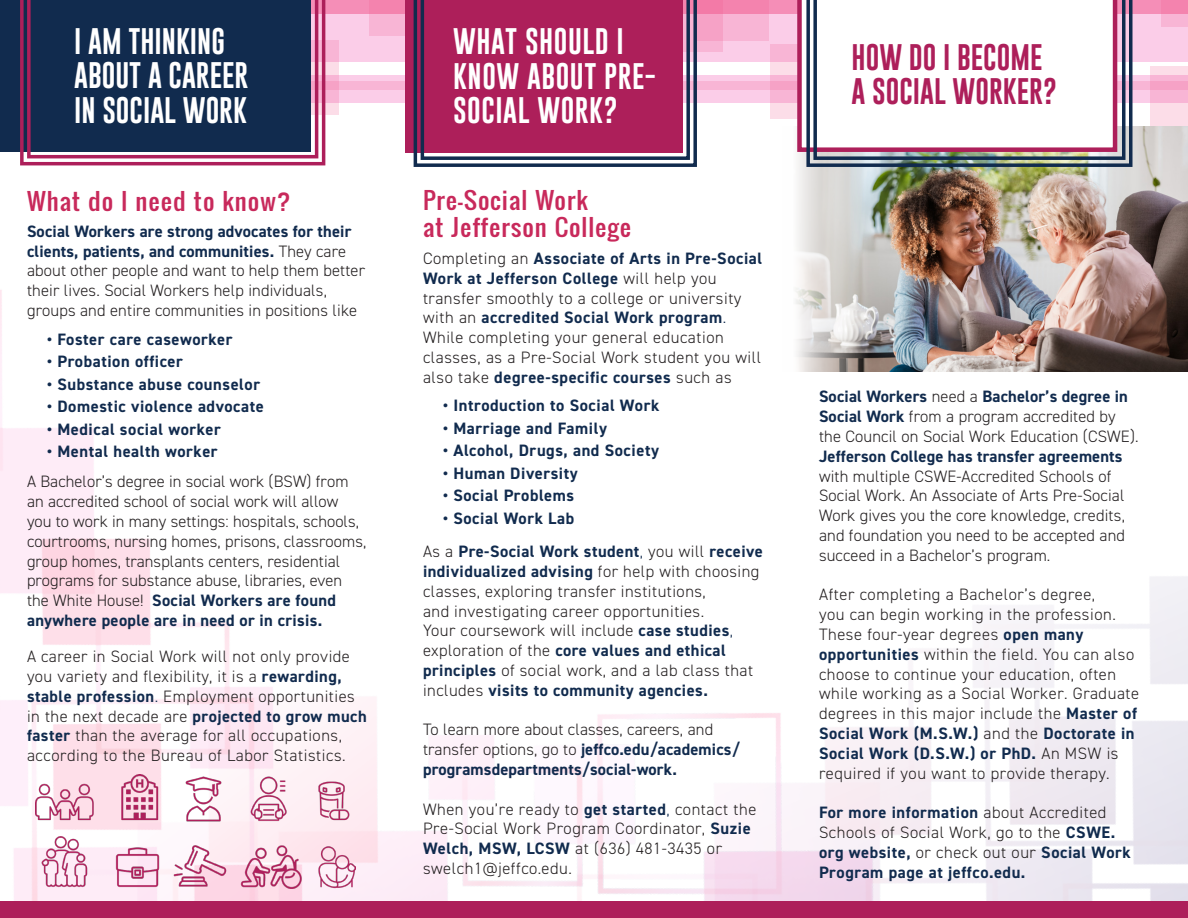
<style>
.page{position:relative;width:1188px;height:918px;background:#fff}
.page>*{position:absolute;margin:0;border:0;box-sizing:border-box;transform-origin:0 0}
.t1{font:27px/34.5px "Gobold";color:#fff}
.t2{font:27px/34.5px "Gobold";letter-spacing:.02em;color:#fff}
.t3{font:27px/34.5px "Gobold";color:#ad1f5a}
.t4{font:22.5px/27px "Oswald";letter-spacing:.04em;color:#c8295b;scale:1.1 1}
.t5{font:300 16.5px/19.8px "DIN2014";letter-spacing:.03em;color:#231f20}
.t6{font:300 16.5px/19.8px "DIN2014";letter-spacing:.01em;color:#231f20}
.t7{font:700 16.5px/19.8px "DIN2014";letter-spacing:.035em;color:#112b4e}
.t8{font:300 16.5px/19.8px "DIN2014";letter-spacing:.005em;color:#231f20}
.s1{font-weight:700;color:#112b4e}
.s2{color:#112b4e}
.s3{font-weight:300;color:#231f20}
</style>
<div class="page">
<img style="left:555px;top:576px;width:633px;height:325px">
<img style="left:0;top:151px;width:555px;height:750px">
<div style="left:192px;top:0;width:996px;height:62px;background:#fbcde8"></div>
<div style="left:192px;top:75px;width:996px;height:28px;background:#fbcde8"></div>
<div style="left:0;top:0;width:1188px;height:14px;background:#f58eb7"></div>
<div style="left:192px;top:81px;width:996px;height:9px;background:#f8b5d5"></div>
<svg style="left:1161px;top:0;width:27px;height:27px"></svg>
<svg style="left:1150px;top:66px;width:38px;height:60px;background:#f9c7dc"></svg>
<svg style="left:770px;top:44px;width:27px;height:74px;background:#f9c1da"></svg>
<svg style="left:327px;top:41px;width:12px;height:74px"></svg>
<svg style="left:369px;top:0;width:36px;height:36px"></svg>
<div style="left:633px;top:0;width:89px;height:52px;background:#f8b5d5"></div>
<svg style="left:699px;top:0;width:70px;height:41px"></svg>
<img style="left:795px;top:126px;width:393px;height:246px">
<div style="left:0;top:0;width:310px;height:151px;background:#112b4e"></div>
<div style="left:405px;top:0;width:277px;height:152px;background:#ad1f5a"></div>
<svg style="left:797px;top:0;width:8px;height:152px"></svg>
<img style="left:805px;top:0;width:329px;height:169px">
<svg style="left:813px;top:0;width:312px;height:160px"></svg>
<svg style="left:18px;top:0;width:309px;height:167px"></svg>
<svg style="left:27px;top:0;width:291px;height:158px"></svg>
<svg style="left:412px;top:0;width:287px;height:169px"></svg>
<svg style="left:421px;top:0;width:269px;height:160px"></svg>
<div style="left:0;top:901px;width:1188px;height:17px;background:#ad1f5a"></div>
<img style="left:35px;top:775px;width:320px;height:113px">
<p class="t1" style="left:74px;top:24px;width:176px">I AM THINKING<br>ABOUT A CAREER<br>IN SOCIAL WORK</p>
<p class="t4" style="left:27px;top:188px;width:241px">What do I need to know?</p>
<p class="t6" style="left:27px;top:221px;width:340px"><span class="s1">Social Workers are strong advocates for their clients, patients, and communities.</span> They care about other people and want to help them better their lives. Social Workers help individuals, groups and entire communities in positions like</p>
<p class="t7" style="left:47px;top:329px;width:187px">• Foster care caseworker</p>
<p class="t7" style="left:47px;top:351px;width:137px">• Probation officer</p>
<p class="t7" style="left:47px;top:374px;width:214px">• Substance abuse counselor</p>
<p class="t7" style="left:47px;top:396px;width:218px">• Domestic violence advocate</p>
<p class="t7" style="left:47px;top:419px;width:175px">• Medical social worker</p>
<p class="t7" style="left:47px;top:441px;width:172px">• Mental health worker</p>
<p class="t8" style="left:27px;top:472px;width:341px">A Bachelor’s degree in social work (BSW) from an accredited school of social work will allow you to work in many settings: hospitals, schools, courtrooms, nursing homes, prisons, classrooms, group homes, transplants centers, residential programs for substance abuse, libraries, even the White House! <span class="s1">Social Workers are found anywhere people are in need or in crisis.</span></p>
<p class="t5" style="left:27px;top:647px;width:341px">A career in Social Work will not only provide you variety and flexibility, it is a <span class="s1">rewarding, stable profession</span><span class="s2">.</span> Employment opportunities in the next decade are <span class="s1">projected to grow much faster</span> than the average for all occupations, according to the Bureau of Labor Statistics.</p>
<p class="t2" style="left:453px;top:24px;width:204px">WHAT SHOULD I<br>KNOW ABOUT PRE-<br>SOCIAL WORK?</p>
<p class="t4" style="left:423px;top:187px;width:191px">Pre-Social Work<br>at Jefferson College</p>
<p class="t5" style="left:423px;top:249px;width:341px">Completing an <span class="s1">Associate of Arts in Pre-Social Work at Jefferson College</span> will help you transfer smoothly to a college or university with an <span class="s1">accredited Social Work program</span><span class="s2">.<br></span>While completing your general education classes, as a Pre-Social Work student you will also take <span class="s1">degree-specific courses</span> such as</p>
<p class="t7" style="left:443px;top:396px;width:218px">• Introduction to Social Work</p>
<p class="t7" style="left:443px;top:418px;width:165px">• Marriage and Family</p>
<p class="t7" style="left:443px;top:441px;width:217px">• Alcohol, Drugs, and Society</p>
<p class="t7" style="left:443px;top:463px;width:136px">• Human Diversity</p>
<p class="t7" style="left:443px;top:486px;width:132px">• Social Problems</p>
<p class="t7" style="left:443px;top:508px;width:132px">• Social Work Lab</p>
<p class="t5" style="left:423px;top:542px;width:341px">As a <span class="s1">Pre-Social Work student</span><span class="s2">,</span> you will <span class="s1">receive individualized advising</span> for help with choosing classes, exploring transfer institutions,<br>and investigating career opportunities.<br>Your coursework will include <span class="s1">case studies</span><span class="s2">, </span>exploration of the <span class="s1">core values and ethical principles</span> of social work, and a lab class that includes <span class="s1">visits to community agencies.</span></p>
<p class="t6" style="left:423px;top:720px;width:318px">To learn more about classes, careers, and transfer options, go to <span class="s1">jeffco.edu/academics/ programsdepartments/social-work.</span></p>
<p class="t5" style="left:423px;top:799px;width:335px">When you’re ready to <span class="s1">get started</span><span class="s2">,</span> contact the Pre-Social Work Program Coordinator, <span class="s1">Suzie Welch, MSW, LCSW</span> at (636) 481-3435 or swelch1@jeffco.edu.</p>
<p class="t3" style="left:852px;top:39px;width:207px">HOW DO I BECOME<br>A SOCIAL WORKER?</p>
<p class="t6" style="left:819px;top:387px;width:321px"><span class="s1">Social Workers</span> need a <span class="s1">Bachelor’s degree in Social Work</span> from a program accredited by the Council on Social Work Education (CSWE).<br><span class="s1">Jefferson College has transfer agreements </span>with multiple CSWE-Accredited Schools of Social Work. An Associate of Arts Pre-Social Work gives you the core knowledge, credits, and foundation you need to be accepted and succeed in a Bachelor’s program.</p>
<p class="t5" style="left:819px;top:585px;width:322px">After completing a Bachelor’s degree,<br>you can begin working in the profession.<br>These four-year degrees <span class="s1">open many opportunities</span> within the field. You can also choose to continue your education, often while working as a Social Worker. Graduate degrees in this major include the <span class="s1">Master of Social Work (M.S.W.)</span> and the <span class="s1">Doctorate in Social Work (D.S.W.) or PhD.</span> An MSW is required if you want to provide therapy.</p>
<p class="t7" style="left:819px;top:802px;width:313px">For more information <span class="s3">about Accredited Schools of Social Work, go to the</span> CSWE. org website, <span class="s3">or check out our</span> Social Work Program page at jeffco.edu.</p>
</div>
